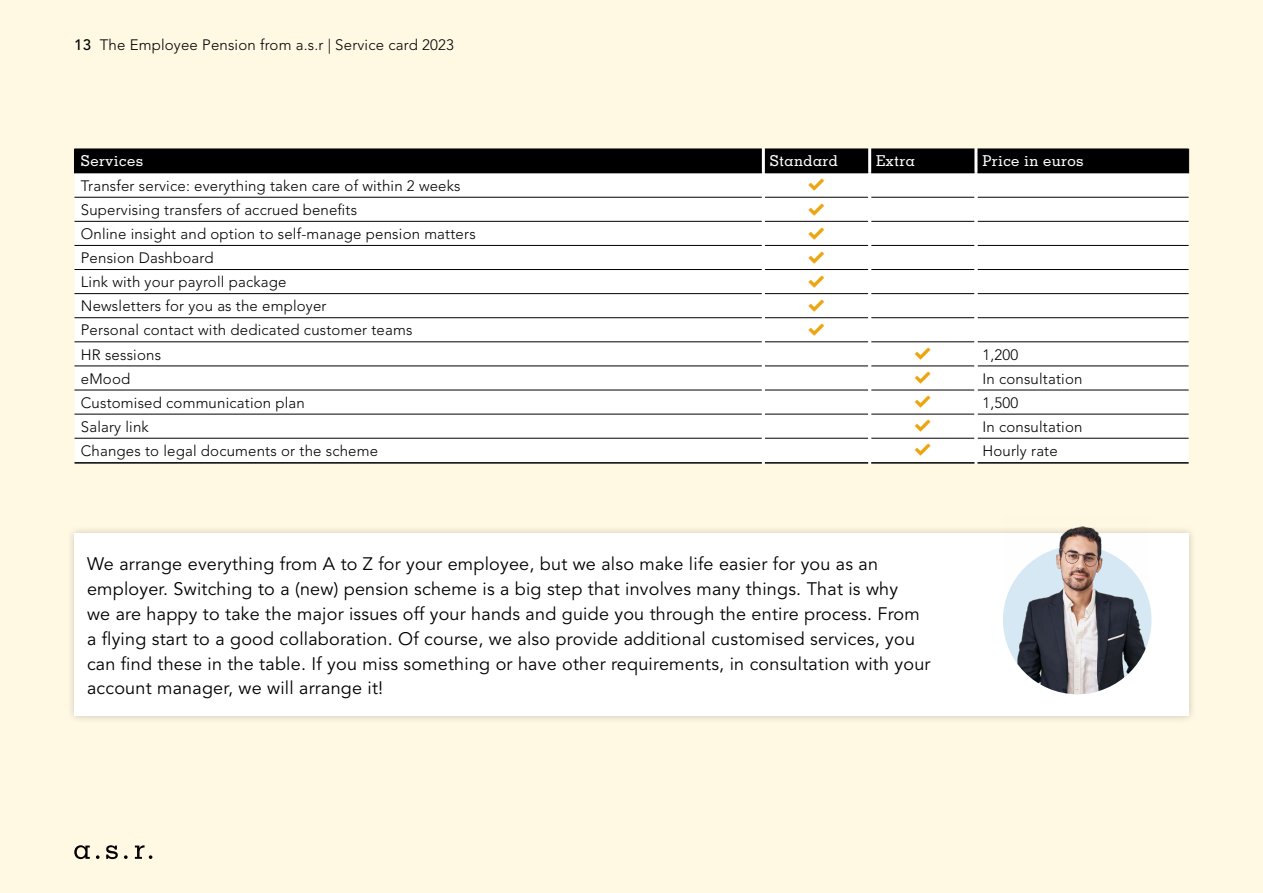
<style>
.page{position:relative;width:1263px;height:893px;background:#fff8e3}
.page>*{position:absolute;margin:0;border:0;box-sizing:border-box;transform-origin:0 0}
.t1{font:18px/24.8px "Avenir LT Std";letter-spacing:.01em;color:#000}
.t2{font:300 15px "Avenir LT Std";letter-spacing:.01em;color:#000}
.t3{font:500 15px "Memphis LT Std";letter-spacing:.025em;color:#fff}
.s1{font-weight:500}
</style>
<div class="page">
<div style="left:74px;top:173px;width:1114px;height:289px;background:#fff"></div>
<div style="left:74px;top:149px;width:1115px;height:24px;background:#000"></div>
<hr style="left:74px;top:197px;width:688px;height:1px;background:#000">
<hr style="left:765px;top:197px;width:103px;height:1px;background:#000">
<hr style="left:871px;top:197px;width:103px;height:1px;background:#000">
<hr style="left:977px;top:197px;width:211px;height:1px;background:#000">
<hr style="left:74px;top:221px;width:688px;height:1px;background:#000">
<hr style="left:765px;top:221px;width:103px;height:1px;background:#000">
<hr style="left:871px;top:221px;width:103px;height:1px;background:#000">
<hr style="left:977px;top:221px;width:211px;height:1px;background:#000">
<hr style="left:74px;top:245px;width:688px;height:1px;background:#000">
<hr style="left:765px;top:245px;width:103px;height:1px;background:#000">
<hr style="left:871px;top:245px;width:103px;height:1px;background:#000">
<hr style="left:977px;top:245px;width:211px;height:1px;background:#000">
<hr style="left:74px;top:269px;width:688px;height:1px;background:#000">
<hr style="left:765px;top:269px;width:103px;height:1px;background:#000">
<hr style="left:871px;top:269px;width:103px;height:1px;background:#000">
<hr style="left:977px;top:269px;width:211px;height:1px;background:#000">
<hr style="left:74px;top:293px;width:688px;height:1px;background:#000">
<hr style="left:765px;top:293px;width:103px;height:1px;background:#000">
<hr style="left:871px;top:293px;width:103px;height:1px;background:#000">
<hr style="left:977px;top:293px;width:211px;height:1px;background:#000">
<hr style="left:74px;top:317px;width:688px;height:1px;background:#000">
<hr style="left:765px;top:317px;width:103px;height:1px;background:#000">
<hr style="left:871px;top:317px;width:103px;height:1px;background:#000">
<hr style="left:977px;top:317px;width:211px;height:1px;background:#000">
<hr style="left:74px;top:342px;width:688px;height:1px;background:#000">
<hr style="left:765px;top:342px;width:103px;height:1px;background:#000">
<hr style="left:871px;top:342px;width:103px;height:1px;background:#000">
<hr style="left:977px;top:342px;width:211px;height:1px;background:#000">
<hr style="left:74px;top:366px;width:688px;height:1px;background:#000">
<hr style="left:765px;top:366px;width:103px;height:1px;background:#000">
<hr style="left:871px;top:366px;width:103px;height:1px;background:#000">
<hr style="left:977px;top:366px;width:211px;height:1px;background:#000">
<hr style="left:74px;top:390px;width:688px;height:1px;background:#000">
<hr style="left:765px;top:390px;width:103px;height:1px;background:#000">
<hr style="left:871px;top:390px;width:103px;height:1px;background:#000">
<hr style="left:977px;top:390px;width:211px;height:1px;background:#000">
<hr style="left:74px;top:414px;width:688px;height:1px;background:#000">
<hr style="left:765px;top:414px;width:103px;height:1px;background:#000">
<hr style="left:871px;top:414px;width:103px;height:1px;background:#000">
<hr style="left:977px;top:414px;width:211px;height:1px;background:#000">
<hr style="left:74px;top:438px;width:688px;height:1px;background:#000">
<hr style="left:765px;top:438px;width:103px;height:1px;background:#000">
<hr style="left:871px;top:438px;width:103px;height:1px;background:#000">
<hr style="left:977px;top:438px;width:211px;height:1px;background:#000">
<hr style="left:762px;top:149px;width:3px;height:24px;background:#fff">
<hr style="left:868px;top:149px;width:3px;height:24px;background:#fff">
<hr style="left:974px;top:149px;width:3px;height:24px;background:#fff">
<hr style="left:762px;top:173px;width:3px;height:24px;background:#fff">
<hr style="left:868px;top:173px;width:3px;height:24px;background:#fff">
<hr style="left:974px;top:173px;width:3px;height:24px;background:#fff">
<hr style="left:762px;top:197px;width:3px;height:24px;background:#fff">
<hr style="left:868px;top:197px;width:3px;height:24px;background:#fff">
<hr style="left:974px;top:197px;width:3px;height:24px;background:#fff">
<hr style="left:762px;top:221px;width:3px;height:24px;background:#fff">
<hr style="left:868px;top:221px;width:3px;height:24px;background:#fff">
<hr style="left:974px;top:221px;width:3px;height:24px;background:#fff">
<hr style="left:762px;top:245px;width:3px;height:25px;background:#fff">
<hr style="left:868px;top:245px;width:3px;height:25px;background:#fff">
<hr style="left:974px;top:245px;width:3px;height:25px;background:#fff">
<hr style="left:762px;top:270px;width:3px;height:24px;background:#fff">
<hr style="left:868px;top:270px;width:3px;height:24px;background:#fff">
<hr style="left:974px;top:270px;width:3px;height:24px;background:#fff">
<hr style="left:762px;top:294px;width:3px;height:24px;background:#fff">
<hr style="left:868px;top:294px;width:3px;height:24px;background:#fff">
<hr style="left:974px;top:294px;width:3px;height:24px;background:#fff">
<hr style="left:762px;top:318px;width:3px;height:24px;background:#fff">
<hr style="left:868px;top:318px;width:3px;height:24px;background:#fff">
<hr style="left:974px;top:318px;width:3px;height:24px;background:#fff">
<hr style="left:762px;top:342px;width:3px;height:24px;background:#fff">
<hr style="left:868px;top:342px;width:3px;height:24px;background:#fff">
<hr style="left:974px;top:342px;width:3px;height:24px;background:#fff">
<hr style="left:762px;top:366px;width:3px;height:24px;background:#fff">
<hr style="left:868px;top:366px;width:3px;height:24px;background:#fff">
<hr style="left:974px;top:366px;width:3px;height:24px;background:#fff">
<hr style="left:762px;top:390px;width:3px;height:24px;background:#fff">
<hr style="left:868px;top:390px;width:3px;height:24px;background:#fff">
<hr style="left:974px;top:390px;width:3px;height:24px;background:#fff">
<hr style="left:762px;top:414px;width:3px;height:24px;background:#fff">
<hr style="left:868px;top:414px;width:3px;height:24px;background:#fff">
<hr style="left:974px;top:414px;width:3px;height:24px;background:#fff">
<hr style="left:762px;top:438px;width:3px;height:26px;background:#fff">
<hr style="left:868px;top:438px;width:3px;height:26px;background:#fff">
<hr style="left:974px;top:438px;width:3px;height:26px;background:#fff">
<hr style="left:75px;top:172px;width:687px;height:1px;background:#000">
<hr style="left:765px;top:172px;width:103px;height:1px;background:#000">
<hr style="left:871px;top:172px;width:103px;height:1px;background:#000">
<hr style="left:977px;top:172px;width:211px;height:1px;background:#000">
<hr style="left:74px;top:462px;width:688px;height:2px;background:#000">
<hr style="left:765px;top:462px;width:103px;height:2px;background:#000">
<hr style="left:871px;top:462px;width:103px;height:2px;background:#000">
<hr style="left:977px;top:462px;width:211px;height:2px;background:#000">
<div style="left:66px;top:525px;width:1131px;height:199px;background:#000;opacity:.2"></div>
<div style="left:74px;top:533px;width:1115px;height:183px;background:#fff"></div>
<img style="left:1003px;top:525px;width:148px;height:169px">
<svg style="left:124px;top:855px;width:4px;height:4px"></svg>
<svg style="left:135px;top:845px;width:17px;height:14px"></svg>
<svg style="left:96px;top:855px;width:4px;height:4px"></svg>
<svg style="left:74px;top:845px;width:16px;height:14px"></svg>
<svg style="left:106px;top:845px;width:12px;height:14px"></svg>
<svg style="left:809px;top:179px;width:15px;height:12px"></svg>
<svg style="left:809px;top:203px;width:15px;height:12px"></svg>
<svg style="left:809px;top:227px;width:15px;height:12px"></svg>
<svg style="left:809px;top:251px;width:15px;height:12px"></svg>
<svg style="left:809px;top:275px;width:15px;height:13px"></svg>
<svg style="left:809px;top:299px;width:15px;height:13px"></svg>
<svg style="left:809px;top:323px;width:15px;height:13px"></svg>
<svg style="left:915px;top:347px;width:16px;height:13px"></svg>
<svg style="left:915px;top:371px;width:16px;height:13px"></svg>
<svg style="left:915px;top:396px;width:16px;height:12px"></svg>
<svg style="left:915px;top:420px;width:16px;height:12px"></svg>
<svg style="left:915px;top:444px;width:16px;height:12px"></svg>
<p class="t2" style="left:74px;top:36px;width:381px"><span class="s1">13</span> The Employee Pension from a.s.r | Service card 2023</p>
<p class="t3" style="left:81px;top:152px;width:64px">Services</p>
<p class="t3" style="left:770px;top:152px;width:70px">Standard</p>
<p class="t3" style="left:876px;top:152px;width:40px">Extra</p>
<p class="t3" style="left:982px;top:152px;width:103px">Price in euros</p>
<p class="t2" style="left:81px;top:177px;width:381px">Transfer service: everything taken care of within 2 weeks</p>
<p class="t2" style="left:81px;top:201px;width:278px">Supervising transfers of accrued benefits</p>
<p class="t2" style="left:81px;top:225px;width:396px">Online insight and option to self-manage pension matters</p>
<p class="t2" style="left:81px;top:249px;width:134px">Pension Dashboard</p>
<p class="t2" style="left:81px;top:273px;width:207px">Link with your payroll package</p>
<p class="t2" style="left:81px;top:297px;width:247px">Newsletters for you as the employer</p>
<p class="t2" style="left:81px;top:321px;width:333px">Personal contact with dedicated customer teams</p>
<p class="t2" style="left:81px;top:345px;width:82px">HR sessions</p>
<p class="t2" style="left:982px;top:345px;width:37px">1,200</p>
<p class="t2" style="left:81px;top:370px;width:51px">eMood</p>
<p class="t2" style="left:982px;top:370px;width:102px">In consultation</p>
<p class="t2" style="left:81px;top:394px;width:226px">Customised communication plan</p>
<p class="t2" style="left:982px;top:394px;width:37px">1,500</p>
<p class="t2" style="left:81px;top:418px;width:69px">Salary link</p>
<p class="t2" style="left:982px;top:418px;width:102px">In consultation</p>
<p class="t2" style="left:81px;top:442px;width:299px">Changes to legal documents or the scheme</p>
<p class="t2" style="left:982px;top:442px;width:77px">Hourly rate</p>
<p class="t1" style="left:87px;top:552px;width:845px">We arrange everything from A to Z for your employee, but we also make life easier for you as an employer. Switching to a (new) pension scheme is a big step that involves many things. That is why<br>we are happy to take the major issues off your hands and guide you through the entire process. From a flying start to a good collaboration. Of course, we also provide additional customised services, you can find these in the table. If you miss something or have other requirements, in consultation with your account manager, we will arrange it!</p>
</div>
